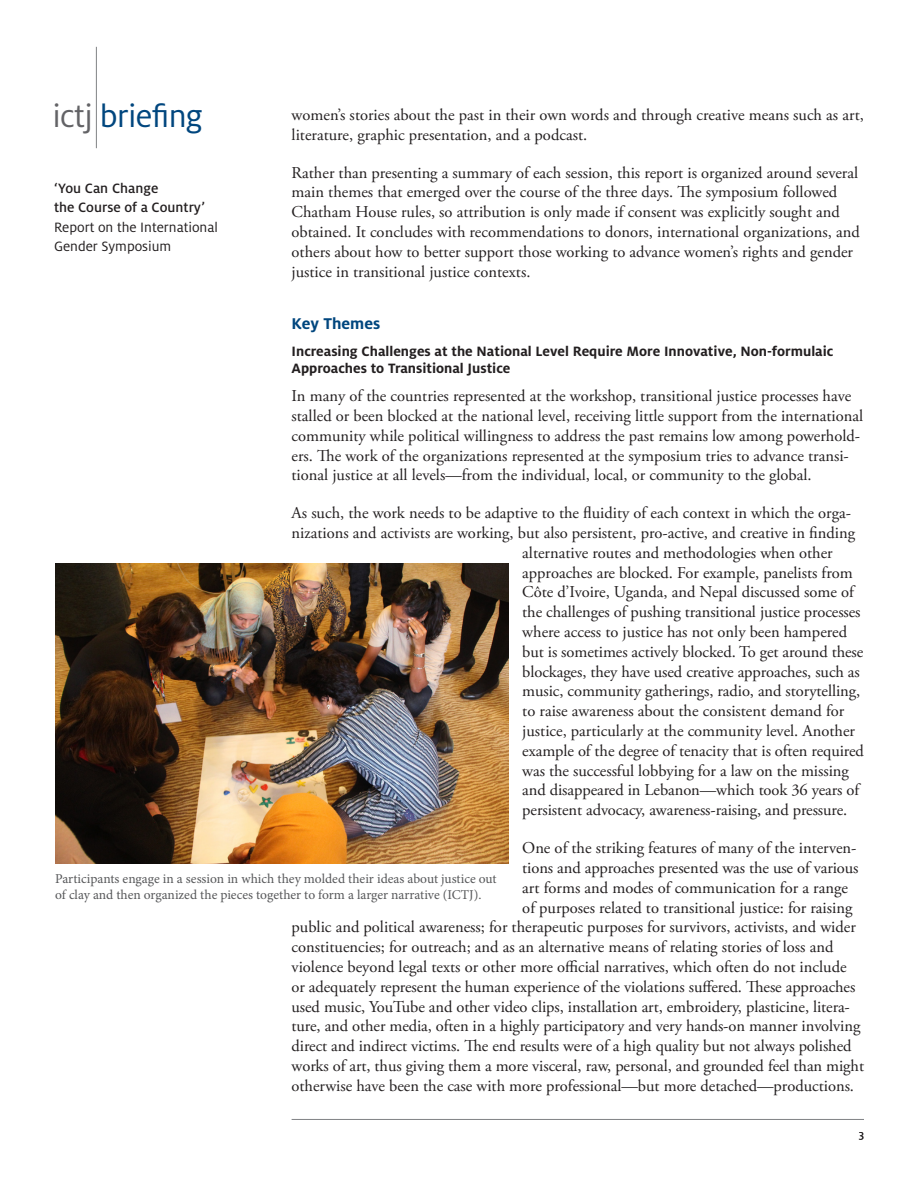
<style>
.page{position:relative;width:918px;height:1188px;background:#fff}
.page>*{position:absolute;margin:0;border:0;box-sizing:border-box;transform-origin:0 0}
.t1{font:34.65px "Milo OT";letter-spacing:-.02em;color:#00467e}
.Text_-_Subhead_L1{font:700 17.25px "Milo OT";color:#00467e}
.Text_-_Body{font:16.5px/19.8px "Adobe Garamond Pro";color:#231f20}
.Text_-_Subhead__L2{font:700 15px/16.5px "Milo OT";color:#231f20}
.t2{font:15px/19.5px "Milo OT";color:#231f20}
.t3{font:500 15px/19.5px "Milo OT";color:#231f20}
.Photo_caption{font:13.5px/16.2px "Minion Pro";color:#57585a}
.t4{font:12px "Milo OT";color:#231f20}
.s1{color:#636366}
</style>
<div class="page">
<hr style="left:292px;top:1119px;width:572px;height:1px;background:#808285">
<hr style="left:96px;top:47px;width:1px;height:101px;background:#808285">
<img style="left:55px;top:564px;width:454px;height:300px">
<h1 class="t1" style="left:52px;top:97px;width:152px"><span class="s1">ictj</span> briefing</h1>
<p class="Text_-_Body" style="left:292px;top:105px;width:574px">women’s stories about the past in their own words and through creative means such as art, literature, graphic presentation, and a podcast.</p>
<p class="Text_-_Body" style="left:292px;top:163px;width:570px">Rather than presenting a summary of each session, this report is organized around several main themes that emerged over the course of the three days. The symposium followed Chatham House rules, so attribution is only made if consent was explicitly sought and obtained. It concludes with recommendations to donors, international organizations, and others about how to better support those working to advance women’s rights and gender justice in transitional justice contexts.</p>
<p class="Text_-_Subhead_L1" style="left:292px;top:314px;width:90px">Key Themes</p>
<p class="Text_-_Subhead__L2" style="left:292px;top:343px;width:543px">Increasing Challenges at the National Level Require More Innovative, Non-formulaic<br>Approaches to Transitional Justice</p>
<p class="Text_-_Body" style="left:292px;top:387px;width:573px">In many of the countries represented at the workshop, transitional justice processes have stalled or been blocked at the national level, receiving little support from the international community while political willingness to address the past remains low among powerhold&shy;ers. The work of the organizations represented at the symposium tries to advance transi&shy;tional justice at all levels—from the individual, local, or community to the global.</p>
<p class="Text_-_Body" style="left:292px;top:504px;width:561px">As such, the work needs to be adaptive to the fluidity of each context in which the orga-</p>
<p class="Text_-_Body" style="left:292px;top:524px;width:565px">nizations and activists are working, but also persistent, pro-active, and creative in finding</p>
<p class="Text_-_Body" style="left:522px;top:543px;width:312px">alternative routes and methodologies when other</p>
<p class="Text_-_Body" style="left:522px;top:563px;width:332px">approaches are blocked. For example, panelists from</p>
<p class="Text_-_Body" style="left:522px;top:583px;width:333px">Côte d’Ivoire, Uganda, and Nepal discussed some of</p>
<p class="Text_-_Body" style="left:522px;top:603px;width:340px">the challenges of pushing transitional justice processes</p>
<p class="Text_-_Body" style="left:522px;top:623px;width:326px">where access to justice has not only been hampered</p>
<p class="Text_-_Body" style="left:522px;top:642px;width:343px">but is sometimes actively blocked. To get around these</p>
<p class="Text_-_Body" style="left:522px;top:662px;width:339px">blockages, they have used creative approaches, such as</p>
<p class="Text_-_Body" style="left:522px;top:682px;width:339px">music, community gatherings, radio, and storytelling,</p>
<p class="Text_-_Body" style="left:522px;top:702px;width:324px">to raise awareness about the consistent demand for</p>
<p class="Text_-_Body" style="left:522px;top:722px;width:334px">justice, particularly at the community level. Another</p>
<p class="Text_-_Body" style="left:522px;top:741px;width:343px">example of the degree of tenacity that is often required</p>
<p class="Text_-_Body" style="left:522px;top:761px;width:328px">was the successful lobbying for a law on the missing</p>
<p class="Text_-_Body" style="left:522px;top:781px;width:338px">and disappeared in Lebanon—which took 36 years of</p>
<p class="Text_-_Body" style="left:522px;top:801px;width:327px">persistent advocacy, awareness-raising, and pressure.</p>
<p class="Text_-_Body" style="left:522px;top:839px;width:336px">One of the striking features of many of the interven-</p>
<p class="Text_-_Body" style="left:522px;top:858px;width:338px">tions and approaches presented was the use of various</p>
<p class="Text_-_Body" style="left:522px;top:878px;width:327px">art forms and modes of communication for a range</p>
<p class="Text_-_Body" style="left:522px;top:898px;width:332px">of purposes related to transitional justice: for raising</p>
<p class="Text_-_Body" style="left:292px;top:918px;width:566px">public and political awareness; for therapeutic purposes for survivors, activists, and wider</p>
<p class="Text_-_Body" style="left:292px;top:938px;width:543px">constituencies; for outreach; and as an alternative means of relating stories of loss and</p>
<p class="Text_-_Body" style="left:292px;top:957px;width:557px">violence beyond legal texts or other more official narratives, which often do not include</p>
<p class="Text_-_Body" style="left:292px;top:977px;width:565px">or adequately represent the human experience of the violations suffered. These approaches</p>
<p class="Text_-_Body" style="left:292px;top:997px;width:560px">used music, YouTube and other video clips, installation art, embroidery, plasticine, litera-</p>
<p class="Text_-_Body" style="left:292px;top:1017px;width:570px">ture, and other media, often in a highly participatory and very hands-on manner involving</p>
<p class="Text_-_Body" style="left:292px;top:1037px;width:561px">direct and indirect victims. The end results were of a high quality but not always polished</p>
<p class="Text_-_Body" style="left:292px;top:1056px;width:574px">works of art, thus giving them a more visceral, raw, personal, and grounded feel than might</p>
<p class="Text_-_Body" style="left:292px;top:1076px;width:564px">otherwise have been the case with more professional—but more detached—productions.</p>
<p class="t3" style="left:54px;top:179px;width:153px">‘You Can Change<br>the Course of a Country’</p>
<p class="t2" style="left:54px;top:218px;width:165px">Report on the International<br>Gender Symposium</p>
<p class="Photo_caption" style="left:55px;top:870px;width:443px">Participants engage in a session in which they molded their ideas about justice out of clay and then organized the pieces together to form a larger narrative (ICTJ).</p>
<p class="t4" style="left:859px;top:1128px;width:7px">3</p>
</div>
